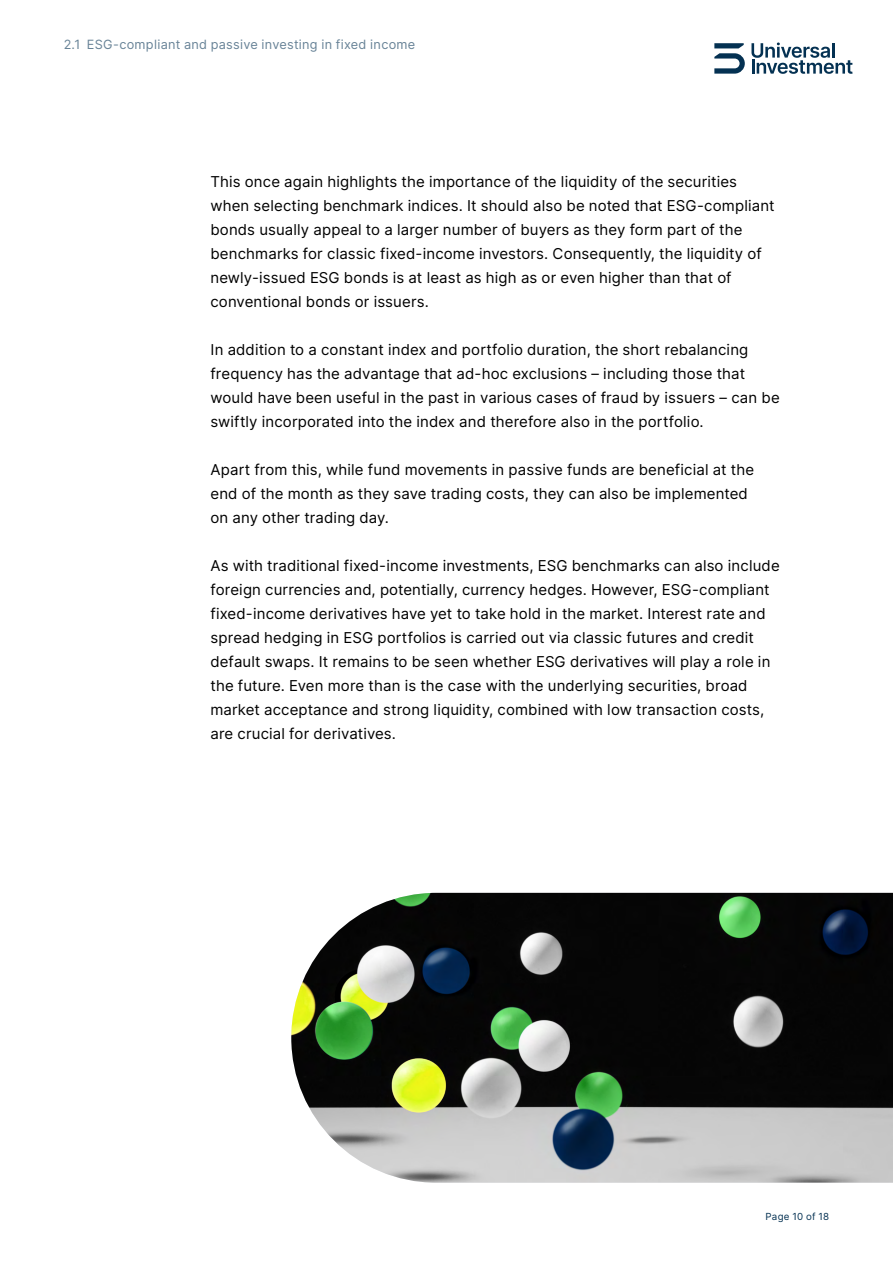
<style>
.page{position:relative;width:893px;height:1263px;background:#fff}
.page>*{position:absolute;margin:0;border:0;box-sizing:border-box;transform-origin:0 0}
.t1{font:15px/24px "Inter";letter-spacing:.01em;color:#000}
.t2{font:12.75px "Inter";letter-spacing:.02em;color:#688397}
.t3{font:9.75px "Inter";letter-spacing:.025em;color:#043152}
</style>
<div class="page">
<img style="left:291px;top:893px;width:602px;height:290px">
<svg style="left:714px;top:43px;width:31px;height:31px"></svg>
<svg style="left:751px;top:43px;width:102px;height:31px"></svg>
<p class="t2" style="left:64px;top:35px;width:353px">2.1 ESG-compliant and passive investing in fixed income</p>
<p class="t1" style="left:210px;top:169px;width:566px">This once again highlights the importance of the liquidity of the securities when selecting benchmark indices. It should also be noted that ESG-compliant bonds usually appeal to a larger number of buyers as they form part of the benchmarks for classic fixed-income investors. Consequently, the liquidity of newly-issued ESG bonds is at least as high as or even higher than that of conventional bonds or issuers.</p>
<p class="t1" style="left:210px;top:337px;width:571px">In addition to a constant index and portfolio duration, the short rebalancing frequency has the advantage that ad-hoc exclusions – including those that would have been useful in the past in various cases of fraud by issuers – can be swiftly incorporated into the index and therefore also in the portfolio.</p>
<p class="t1" style="left:210px;top:457px;width:545px">Apart from this, while fund movements in passive funds are beneficial at the end of the month as they save trading costs, they can also be implemented on any other trading day.</p>
<p class="t1" style="left:210px;top:553px;width:571px">As with traditional fixed-income investments, ESG benchmarks can also include foreign currencies and, potentially, currency hedges. However, ESG-compliant fixed-income derivatives have yet to take hold in the market. Interest rate and spread hedging in ESG portfolios is carried out via classic futures and credit default swaps. It remains to be seen whether ESG derivatives will play a role in the future. Even more than is the case with the underlying securities, broad market acceptance and strong liquidity, combined with low transaction costs, are crucial for derivatives.</p>
<p class="t3" style="left:765px;top:1210px;width:65px">Page 10 of 18</p>
</div>
